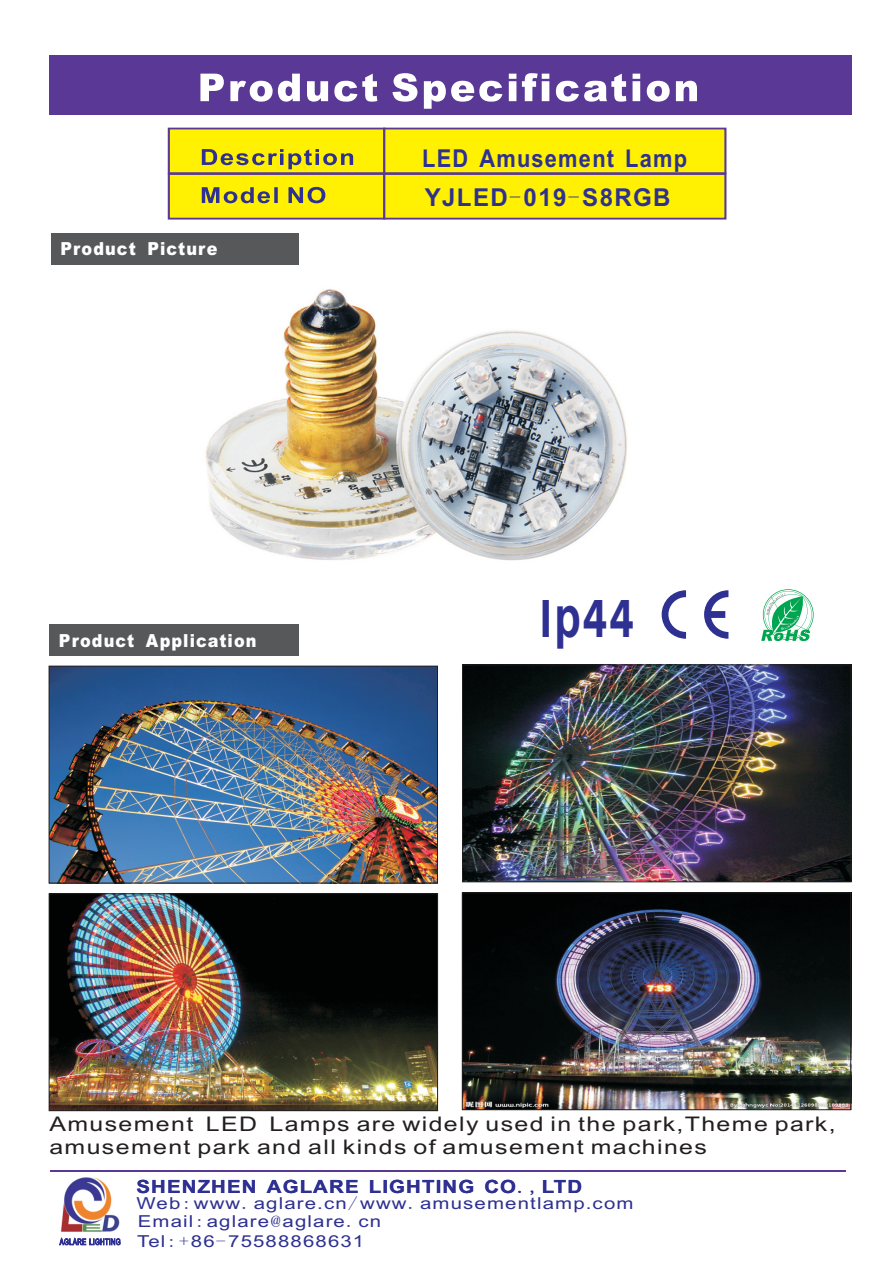
<style>
.page{position:relative;width:893px;height:1262px;background:#fff}
.page>*{position:absolute;margin:0;border:0;box-sizing:border-box;transform-origin:0 0}
.t1{font:700 59.1px "Arial";color:#2e3092;scale:.73 1}
.t2{font:700 24.6px/39.8px "Arial";letter-spacing:.055em;color:#2e3092;scale:.89 1}
.t3{font:20.1px/22.5px "Arial";letter-spacing:.055em;color:#231f20;scale:1.24 1}
.t4{font:700 18.15px "Arial";letter-spacing:.055em;color:#2e3092;scale:1.12 1}
.t5{font:900 18px "Arial";letter-spacing:.065em;color:#fff;scale:.89 1}
.t6{font:16.5px/19.6px "Arial";letter-spacing:.055em;color:#2e3092;scale:1.24 1}
.s1{font-family:"Sim Sun";font-weight:400}
.s2{font-family:"Sim Sun"}
.s3{font-size:8.55px}
</style>
<div class="page">
<div style="left:50px;top:56px;width:802px;height:59px;background:#593896"></div>
<svg style="left:200px;top:73px;width:497px;height:36px"></svg>
<hr style="left:50px;top:1170px;width:795px;height:1px;background:#593896">
<svg style="left:168px;top:128px;width:558px;height:91px;background:#e9da12"></svg>
<div style="left:51px;top:233px;width:248px;height:31px;background:#57585a"></div>
<div style="left:49px;top:624px;width:250px;height:31px;background:#57585a"></div>
<img style="left:60px;top:1177px;width:60px;height:55px">
<img style="left:51px;top:895px;width:384px;height:213px">
<div style="left:49px;top:893px;width:388px;height:217px;border:1px solid #231f20"></div>
<img style="left:464px;top:893px;width:387px;height:216px">
<div style="left:462px;top:892px;width:388px;height:217px;border:1px solid #231f20"></div>
<img style="left:51px;top:668px;width:384px;height:213px">
<div style="left:49px;top:666px;width:388px;height:217px;border:1px solid #231f20"></div>
<img style="left:464px;top:666px;width:385px;height:214px">
<div style="left:462px;top:664px;width:389px;height:218px;border:1px solid #231f20"></div>
<svg style="left:661px;top:590px;width:67px;height:48px"></svg>
<svg style="left:761px;top:589px;width:52px;height:52px"></svg>
<img style="left:205px;top:289px;width:422px;height:272px">
<p class="t5" style="left:60px;top:242px;width:178px">Product Picture</p>
<p class="t5" style="left:59px;top:634px;width:223px">Product Application</p>
<h2 class="t2" style="left:422px;top:140px;width:299px">LED Amusement Lamp<br>YJLED<span class="s1">-</span>019<span class="s1">-</span>S8RGB</h2>
<h1 class="t1" style="left:540px;top:594px;width:130px">Ip44</h1>
<p class="t3" style="left:49px;top:1114px;width:635px">Amusement LED Lamps are widely used in the park,Theme park, amusement park and all kinds of amusement machines</p>
<p class="t4" style="left:136px;top:1179px;width:399px">SHENZHEN AGLARE LIGHTING CO<span class="s1">.,</span>LTD</p>
<p class="t6" style="left:60px;top:1213px;width:261px;text-indent:78px">Email<span class="s2">:</span>aglare<span class="s2">@</span>aglare<span class="s2">.</span>cn<br><span class="s3">AGLARE LIGHTING</span> Tel<span class="s2">:+</span>86<span class="s2">-</span>75588868631</p>
<p class="t6" style="left:136px;top:1194px;width:402px">Web<span class="s2">:</span>www<span class="s2">.</span>aglare.cn<span class="s2">/</span>www<span class="s2">.</span>amusementlamp.com</p>
</div>
